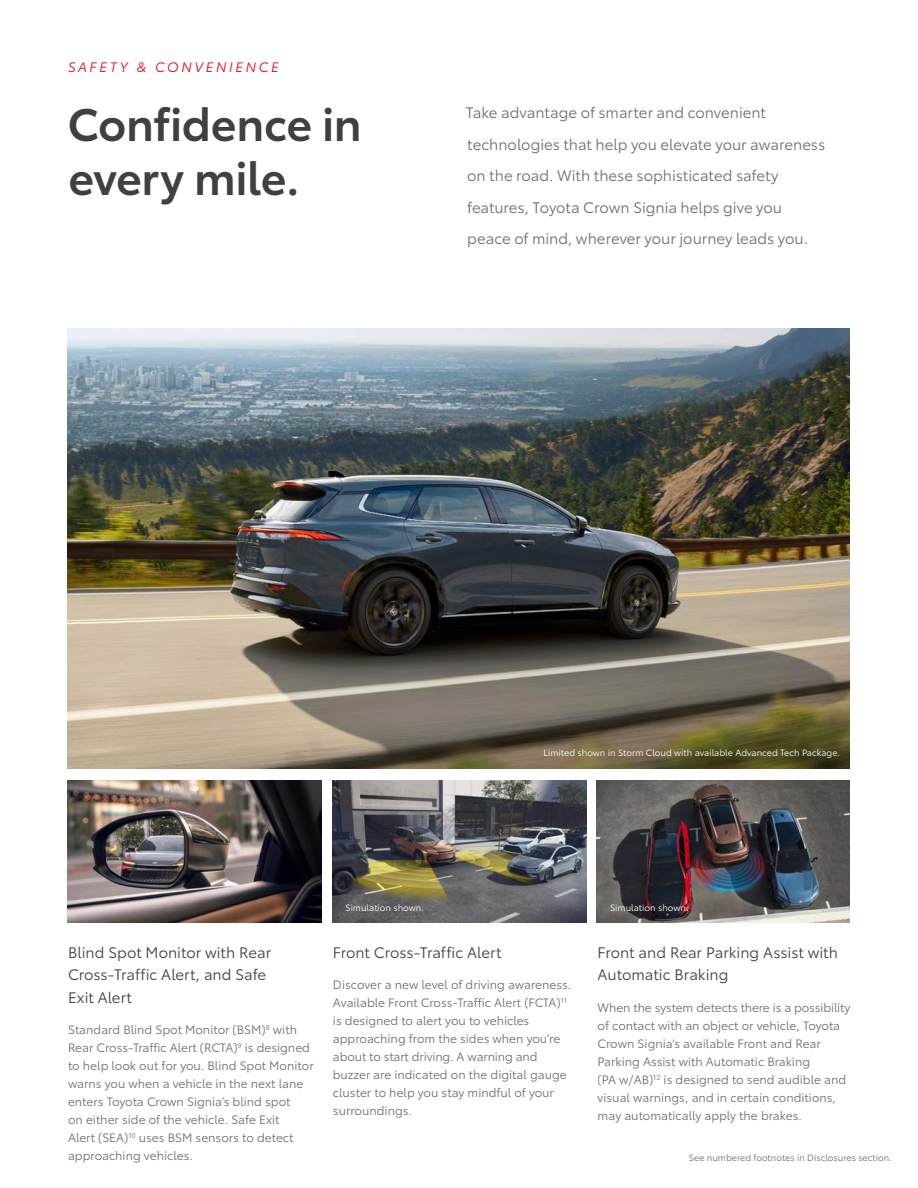
<style>
.page{position:relative;width:918px;height:1188px;background:#fff}
.page>*{position:absolute;margin:0;border:0;box-sizing:border-box;transform-origin:0 0}
.t1{font:600 45px/54px "Toyota Type";letter-spacing:-.01em;color:#404042}
.t2{font:15px/31.5px "Toyota Type";color:#6d6e70}
.t3{font:15px/22.5px "Toyota Type";color:#404042}
.t4{font:italic 13.5px "Toyota Type";letter-spacing:.2em;color:#eb091e}
.t5{font:12px/18px "Toyota Type";color:#6d6e70}
.t6{font:9px "Toyota Type";color:#fff}
.t7{font:9px "Toyota Type";color:#6d6e70}
</style>
<div class="page">
<img style="left:68px;top:328px;width:782px;height:440px">
<img style="left:68px;top:780px;width:253px;height:143px">
<img style="left:333px;top:780px;width:253px;height:143px">
<img style="left:596px;top:780px;width:254px;height:143px">
<p class="t4" style="left:68px;top:57px;width:212px">SAFETY &amp; CONVENIENCE</p>
<h1 class="t1" style="left:68px;top:94px;width:296px">Confidence in every mile.</h1>
<p class="t2" style="left:466px;top:96px;width:361px">Take advantage of smarter and convenient technologies that help you elevate your awareness on the road. With these sophisticated safety features, Toyota Crown Signia helps give you peace of mind, wherever your journey leads you.</p>
<p class="t6" style="left:544px;top:746px;width:298px">Limited shown in Storm Cloud with available Advanced Tech Package.</p>
<p class="t3" style="left:68px;top:940px;width:205px">Blind Spot Monitor with Rear<br>Cross-Traffic Alert, and Safe<br>Exit Alert</p>
<p class="t5" style="left:68px;top:1020px;width:247px">Standard Blind Spot Monitor (BSM)<sup>8</sup> with Rear Cross-Traffic Alert (RCTA)<sup>9</sup> is designed to help look out for you. Blind Spot Monitor warns you when a vehicle in the next lane enters Toyota Crown Signia’s blind spot<br>on either side of the vehicle. Safe Exit<br>Alert (SEA)<sup>10</sup> uses BSM sensors to detect approaching vehicles.</p>
<p class="t6" style="left:345px;top:901px;width:80px">Simulation shown.</p>
<p class="t6" style="left:610px;top:901px;width:80px">Simulation shown.</p>
<p class="t3" style="left:333px;top:940px;width:170px">Front Cross-Traffic Alert</p>
<p class="t5" style="left:333px;top:975px;width:240px">Discover a new level of driving awareness.<br>Available Front Cross-Traffic Alert (FCTA)<sup>11 </sup>is designed to alert you to vehicles approaching from the sides when you’re about to start driving. A warning and buzzer are indicated on the digital gauge cluster to help you stay mindful of your surroundings.</p>
<p class="t3" style="left:598px;top:940px;width:242px">Front and Rear Parking Assist with<br>Automatic Braking</p>
<p class="t5" style="left:598px;top:998px;width:254px">When the system detects there is a possibility of contact with an object or vehicle, Toyota Crown Signia’s available Front and Rear Parking Assist with Automatic Braking<br>(PA w/AB)<sup>12</sup> is designed to send audible and visual warnings, and in certain conditions, may automatically apply the brakes.</p>
<p class="t7" style="left:689px;top:1151px;width:204px">See numbered footnotes in Disclosures section.</p>
</div>
